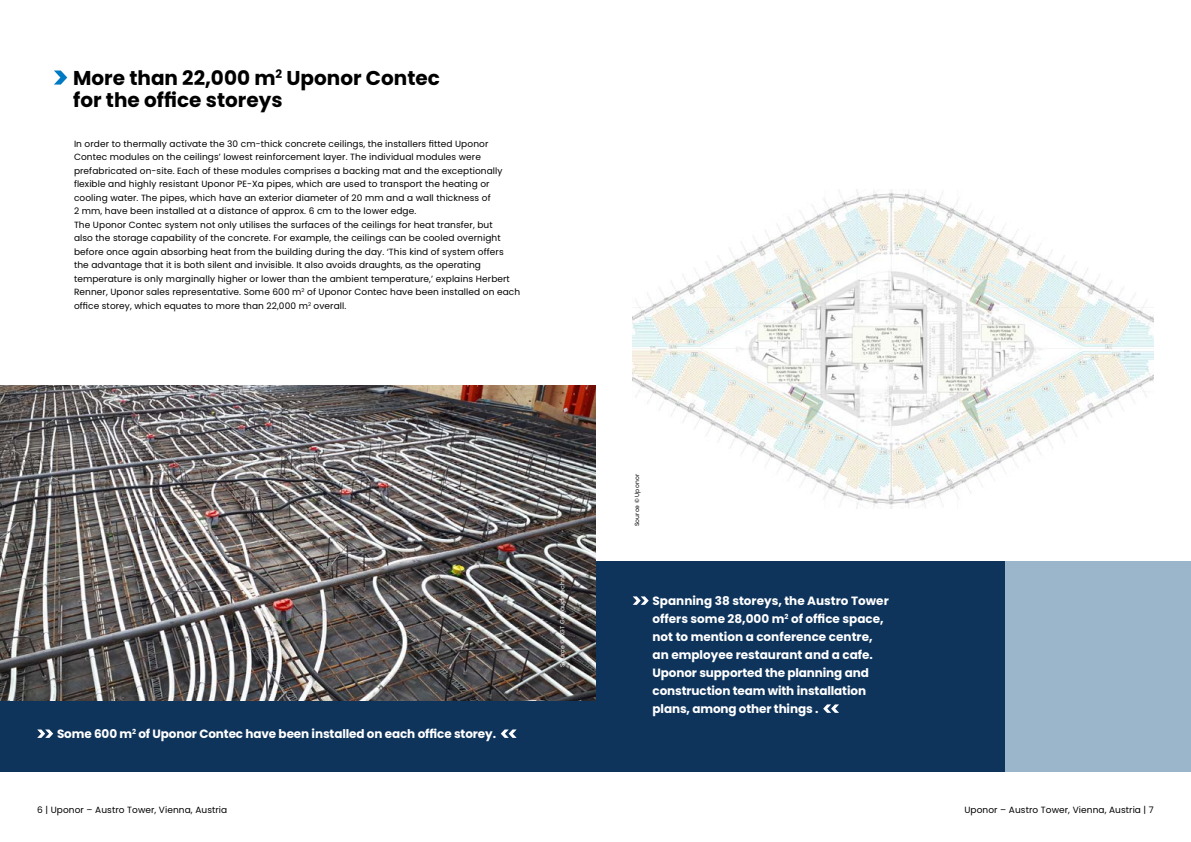
<style>
.page{position:relative;width:1191px;height:842px;background:#fff}
.page>*{position:absolute;margin:0;border:0;box-sizing:border-box;transform-origin:0 0}
.t1{font:700 20px/22px "Poppins";color:#000}
.t2{font:700 12px/18px "Poppins";letter-spacing:-.01em;color:#fff}
.t3{font:9px/13.5px "Poppins";letter-spacing:.01em;color:#000}
.t4{font:6px "Poppins";letter-spacing:.025em;color:#fff}
.t5{font:6px "Poppins";letter-spacing:.025em;color:#000}
</style>
<div class="page">
<div style="left:967px;top:561px;width:224px;height:211px;background:#9bb6cb"></div>
<div style="left:595px;top:561px;width:410px;height:211px;background:#0e345c"></div>
<img style="left:632px;top:189px;width:521px;height:319px">
<img style="left:0;top:386px;width:595px;height:316px">
<svg style="left:54px;top:71px;width:13px;height:14px"></svg>
<div style="left:0;top:702px;width:595px;height:70px;background:#0e345c"></div>
<svg style="left:633px;top:596px;width:15px;height:9px"></svg>
<svg style="left:823px;top:704px;width:16px;height:9px"></svg>
<svg style="left:37px;top:729px;width:16px;height:9px"></svg>
<svg style="left:501px;top:729px;width:15px;height:9px"></svg>
<h1 class="t1" style="left:73px;top:67px;width:368px">More than 22,000 m<sup>2</sup> Uponor Contec for the office storeys</h1>
<p class="t3" style="left:74px;top:137px;width:448px">In order to thermally activate the 30 cm-thick concrete ceilings, the installers fitted Uponor Contec modules on the ceilings’ lowest reinforcement layer. The individual modules were prefabricated on-site. Each of these modules comprises a backing mat and the exceptionally flexible and highly resistant Uponor PE-Xa pipes, which are used to transport the heating or cooling water. The pipes, which have an exterior diameter of 20 mm and a wall thickness of<br>2 mm, have been installed at a distance of approx. 6 cm to the lower edge.<br>The Uponor Contec system not only utilises the surfaces of the ceilings for heat transfer, but<br>also the storage capability of the concrete. For example, the ceilings can be cooled overnight before once again absorbing heat from the building during the day. ‘This kind of system offers the advantage that it is both silent and invisible. It also avoids draughts, as the operating temperature is only marginally higher or lower than the ambient temperature,’ explains Herbert Renner, Uponor sales representative. Some 600 m<sup>2</sup> of Uponor Contec have been installed on each office storey, which equates to more than 22,000 m<sup>2</sup> overall.</p>
<h2 class="t2" style="left:57px;top:725px;width:440px">Some 600 m<sup>2</sup> of Uponor Contec have been installed on each office storey.</h2>
<p class="t4" style="left:559px;top:666px;width:95px;rotate:-90deg">Source © KGT Gebäudetechnik</p>
<p class="t5" style="left:633px;top:526px;width:54px;rotate:-90deg">Source © Uponor</p>
<p class="t2" style="left:652px;top:592px;width:238px">Spanning 38 storeys, the Austro Tower offers some 28,000 m<sup>2</sup> of office space, not to mention a conference centre, an employee restaurant and a cafe.<br>Uponor supported the planning and construction team with installation plans, among other things .</p>
<p class="t3" style="left:37px;top:803px;width:192px">6 | Uponor – Austro Tower, Vienna, Austria</p>
<p class="t3" style="left:964px;top:803px;width:191px">Uponor – Austro Tower, Vienna, Austria | 7</p>
</div>
